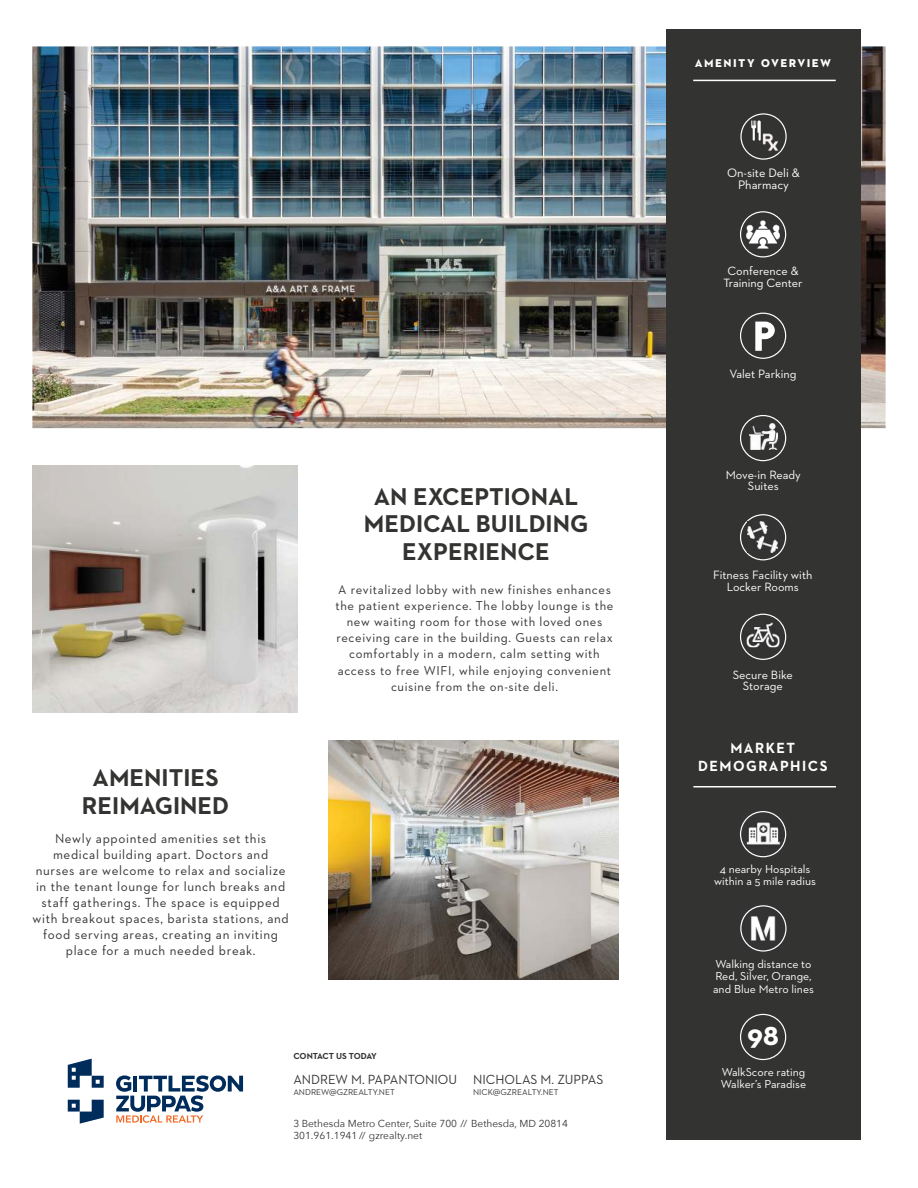
<style>
.page{position:relative;width:918px;height:1188px;background:#fff}
.page>*{position:absolute;margin:0;border:0;box-sizing:border-box;transform-origin:0 0}
.t1{font:700 29.55px "Neutraface 2 Text";color:#fff}
.t2{font:700 24.75px/27.5px "Neutraface 2 Text";color:#333332;text-align:center}
.t3{font:700 15px/18px "Neutraface 2 Text";letter-spacing:.1em;color:#fff;text-align:center}
.t4{font:13.5px/16px "Neutraface 2 Text";letter-spacing:.05em;color:#333332;text-align:center}
.t5{font:13.5px "Neutraface 2 Text";color:#333332}
.t6{font:13.2px/16.2px "Neutraface 2 Text";letter-spacing:.05em;color:#333332;text-align:center}
.t7{font:12.45px/11.9px "Neutraface 2 Text";color:#fff;text-align:center}
.t8{font:12.3px/11.6px "Neutraface 2 Text";color:#fff;text-align:center}
.t9{font:11.85px/12.6px "Neutraface 2 Text";color:#fff}
.t10{font:10.2px/12.1px "Avenir Next";color:#333332}
.t11{font:700 8.85px "Neutraface 2 Text";letter-spacing:-.01em;color:#333332}
.t12{font:8.7px "Neutraface 2 Text";color:#333332}
</style>
<div class="page">
<img style="left:32px;top:46px;width:854px;height:382px">
<img style="left:32px;top:465px;width:266px;height:247px">
<div style="left:666px;top:29px;width:195px;height:1110px;background:#333332"></div>
<img style="left:750px;top:423px;width:27px;height:27px">
<img style="left:329px;top:741px;width:289px;height:238px">
<hr style="left:693px;top:786px;width:143px;height:1px;background:#fff">
<svg style="left:68px;top:1059px;width:36px;height:29px"></svg>
<svg style="left:68px;top:1100px;width:36px;height:24px"></svg>
<svg style="left:116px;top:1075px;width:127px;height:48px"></svg>
<hr style="left:693px;top:80px;width:143px;height:1px;background:#fff">
<img style="left:741px;top:812px;width:45px;height:42px">
<img style="left:740px;top:905px;width:45px;height:45px">
<svg style="left:740px;top:113px;width:47px;height:47px"></svg>
<svg style="left:740px;top:211px;width:46px;height:47px"></svg>
<div style="left:740px;top:313px;width:46px;height:46px;border:1px solid #fff;border-radius:50%"></div>
<svg style="left:755px;top:322px;width:20px;height:29px"></svg>
<div style="left:740px;top:415px;width:46px;height:46px;border:1px solid #fff;border-radius:50%"></div>
<svg style="left:740px;top:514px;width:46px;height:46px"></svg>
<img style="left:748px;top:522px;width:30px;height:30px">
<svg style="left:740px;top:614px;width:46px;height:46px"></svg>
<img style="left:746px;top:623px;width:33px;height:24px">
<img style="left:746px;top:621px;width:33px;height:2px">
<div style="left:740px;top:811px;width:46px;height:46px;border:1px solid #fff;border-radius:50%"></div>
<div style="left:740px;top:905px;width:47px;height:47px;border:1px solid #fff;border-radius:50%"></div>
<div style="left:740px;top:1014px;width:46px;height:46px;border:1px solid #fff;border-radius:50%"></div>
<h2 class="t2" style="left:82px;top:765px;width:149px">AMENITIES<br>REIMAGINED</h2>
<p class="t4" style="left:33px;top:831px;width:258px">Newly appointed amenities set this medical building apart. Doctors and nurses are welcome to relax and socialize in the tenant lounge for lunch breaks and staff gatherings. The space is equipped with breakout spaces, barista stations, and food serving areas, creating an inviting place for a much needed break.</p>
<h2 class="t2" style="left:364px;top:484px;width:226px">AN EXCEPTIONAL<br>MEDICAL BUILDING<br>EXPERIENCE</h2>
<p class="t6" style="left:336px;top:582px;width:279px">A revitalized lobby with new finishes enhances the patient experience. The lobby lounge is the new waiting room for those with loved ones receiving care in the building. Guests can relax comfortably in a modern, calm setting with access to free WIFI, while enjoying convenient cuisine from the on-site deli.</p>
<p class="t11" style="left:293px;top:1053px;width:85px">CONTACT US TODAY</p>
<p class="t5" style="left:293px;top:1074px;width:165px">ANDREW M. PAPANTONIOU</p>
<p class="t12" style="left:293px;top:1089px;width:103px">ANDREW@GZREALTY.NET</p>
<p class="t5" style="left:473px;top:1074px;width:132px">NICHOLAS M. ZUPPAS</p>
<p class="t12" style="left:473px;top:1089px;width:87px">NICK@GZREALTY.NET</p>
<p class="t10" style="left:293px;top:1118px;width:276px">3 Bethesda Metro Center, Suite 700 // Bethesda, MD 20814<br>301.961.1941 // gzrealty.net</p>
<p class="t3" style="left:695px;top:54px;width:138px">AMENITY OVERVIEW</p>
<p class="t7" style="left:727px;top:168px;width:74px">On-site Deli &amp;<br>Pharmacy</p>
<p class="t8" style="left:724px;top:266px;width:81px">Conference &amp;<br>Training Center</p>
<p class="t8" style="left:729px;top:369px;width:69px">Valet Parking</p>
<p class="t8" style="left:726px;top:470px;width:77px">Move-in Ready<br>Suites</p>
<p class="t8" style="left:713px;top:570px;width:101px">Fitness Facility with<br>Locker Rooms</p>
<p class="t8" style="left:733px;top:670px;width:62px">Secure Bike<br>Storage</p>
<p class="t3" style="left:698px;top:740px;width:131px">MARKET<br>DEMOGRAPHICS</p>
<p class="t9" style="left:714px;top:864px;width:103px;text-align:center">4 nearby Hospitals within a 5 mile radius</p>
<p class="t9" style="left:713px;top:958px;width:102px">Walking distance to<br>Red, Silver, Orange, and Blue Metro lines</p>
<h1 class="t1" style="left:747px;top:1024px;width:34px">98</h1>
<p class="t9" style="left:721px;top:1067px;width:87px">WalkScore rating<br>Walker’s Paradise</p>
</div>
